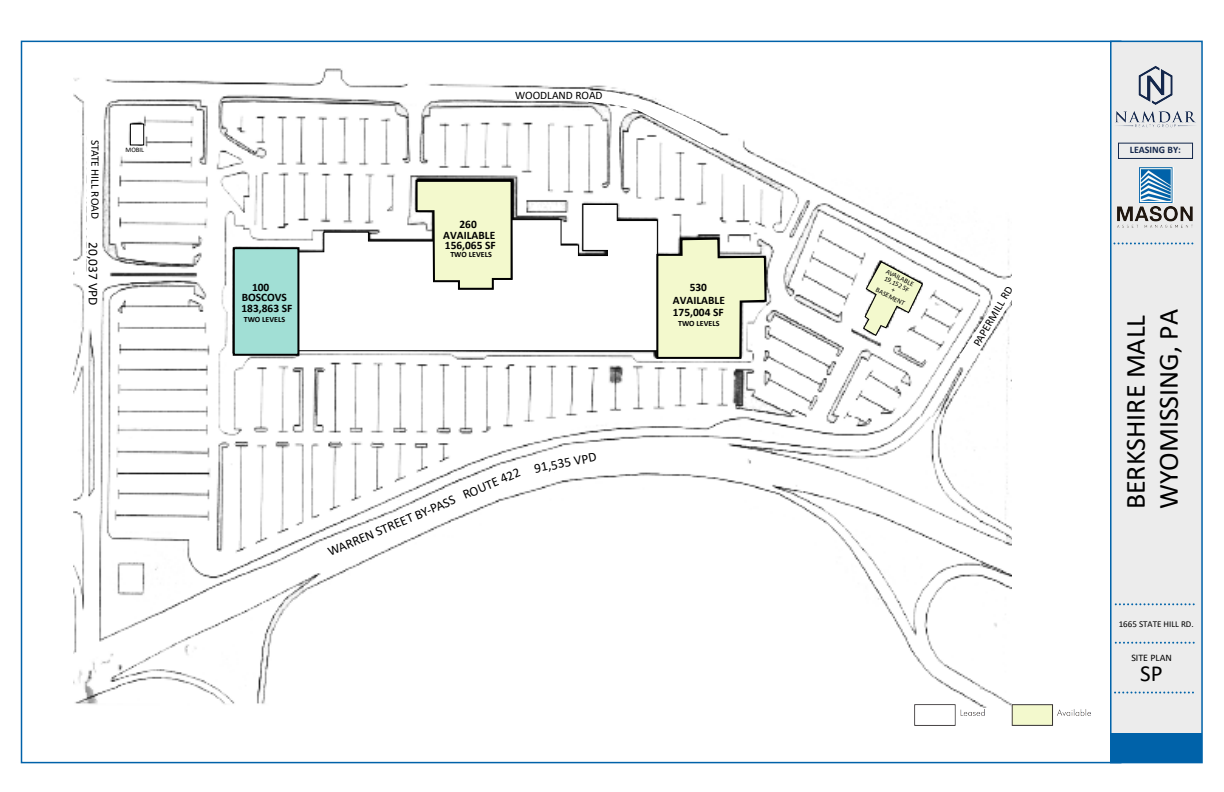
<style>
.page{position:relative;width:1224px;height:792px;background:#fff}
.page>*{position:absolute;margin:0;border:0;box-sizing:border-box;transform-origin:0 0}
.t1{font:27.9px/32.9px "Calibri";color:#000}
.t2{font:23.1px "Calibri";color:#000}
.t3{font:13.4px "Calibri";color:#000}
.t4{font:700 11.4px/10.9px "Calibri";color:#000}
.t5{font:11.4px "Calibri";color:#000}
.t6{font:700 10px "Calibri";color:#14274c}
.t7{font:10px "Calibri";color:#000}
.t8{font:9px "Calibri";color:#000}
.t9{font:700 8px "Calibri";color:#000}
.t10{font:7px/7px "Calibri";color:#000}
.t11{font:6.8px "Calibri";color:#000}
</style>
<div class="page">
<img style="left:74px;top:68px;width:938px;height:637px">
<svg style="left:298px;top:204px;width:360px;height:147px"></svg>
<div style="left:87px;top:126px;width:14px;height:157px;background:#fff"></div>
<svg style="left:578px;top:89px;width:140px;height:59px"></svg>
<svg style="left:266px;top:457px;width:297px;height:131px"></svg>
<svg style="left:959px;top:232px;width:53px;height:132px"></svg>
<div style="left:130px;top:124px;width:14px;height:21px;background:#fff;border:1px solid #000"></div>
<div style="left:123px;top:146px;width:22px;height:10px;background:#fff"></div>
<svg style="left:415px;top:179px;width:99px;height:112px"></svg>
<div style="left:233px;top:247px;width:66px;height:109px;background:#a1dfd5;border:2px solid #000"></div>
<svg style="left:655px;top:237px;width:113px;height:123px"></svg>
<img style="left:901px;top:691px;width:190px;height:35px">
<div style="left:1110px;top:41px;width:93px;height:722px;background:#ececec;border:2px solid #0062a9"></div>
<div style="left:1111px;top:733px;width:91px;height:30px;background:#0062a9"></div>
<svg style="left:1115px;top:692px;width:79px;height:2px"></svg>
<svg style="left:1116px;top:642px;width:79px;height:2px"></svg>
<svg style="left:1116px;top:603px;width:79px;height:2px"></svg>
<svg style="left:1114px;top:242px;width:80px;height:2px"></svg>
<img style="left:1110px;top:63px;width:92px;height:67px">
<div style="left:1118px;top:143px;width:75px;height:16px;border:1px solid #14274c"></div>
<img style="left:1140px;top:167px;width:33px;height:35px">
<img style="left:1117px;top:206px;width:76px;height:22px">
<svg style="left:862px;top:260px;width:62px;height:77px"></svg>
<p class="t5" style="left:103px;top:140px;width:80px;rotate:90deg">STATE HILL ROAD</p>
<p class="t3" style="left:103px;top:242px;width:65px;rotate:90deg">20,037 VPD</p>
<p class="t11" style="left:126px;top:145px;width:20px">MOBIL</p>
<p class="t4" style="left:242px;top:281px;width:52px;text-indent:11px">100<br>BOSCOVS<br>183,863 SF</p>
<p class="t9" style="left:244px;top:314px;width:43px">TWO LEVELS</p>
<p class="t5" style="left:515px;top:88px;width:89px">WOODLAND ROAD</p>
<p class="t4" style="left:445px;top:214px;width:52px;line-height:21.1px;text-align:center">260<br>156,065 SF</p>
<p class="t4" style="left:443px;top:230px;width:54px">AVAILABLE</p>
<p class="t9" style="left:450px;top:249px;width:43px">TWO LEVELS</p>
<p class="t3" style="left:325px;top:544px;width:209px;rotate:-23deg">WARREN STREET BY-PASS ROUTE 422</p>
<p class="t3" style="left:533px;top:459px;width:65px;rotate:-11deg">91,535 VPD</p>
<p class="t4" style="left:690px;top:282px;width:19px">530</p>
<p class="t4" style="left:673px;top:294px;width:54px;line-height:12px">AVAILABLE<br>175,004 SF</p>
<p class="t9" style="left:678px;top:318px;width:43px">TWO LEVELS</p>
<p class="t10" style="left:888px;top:267px;width:32px;rotate:28deg">AVAILABLE<br>19,152 SF</p>
<p class="t10" style="left:878px;top:286px;width:33px;rotate:28deg">BASEMENT</p>
<p class="t5" style="left:969px;top:341px;width:71px;rotate:-60deg">PAPERMILL RD.</p>
<p class="t6" style="left:1130px;top:142px;width:53px">LEASING BY:</p>
<h1 class="t1" style="left:1118px;top:509px;width:202px;rotate:-90deg">BERKSHIRE MALL<br>WYOMISSING, PA</h1>
<p class="t8" style="left:1119px;top:618px;width:76px">1665 STATE HILL RD.</p>
<p class="t7" style="left:1131px;top:651px;width:42px">SITE PLAN</p>
<h2 class="t2" style="left:1140px;top:658px;width:24px">SP</h2>
</div>
